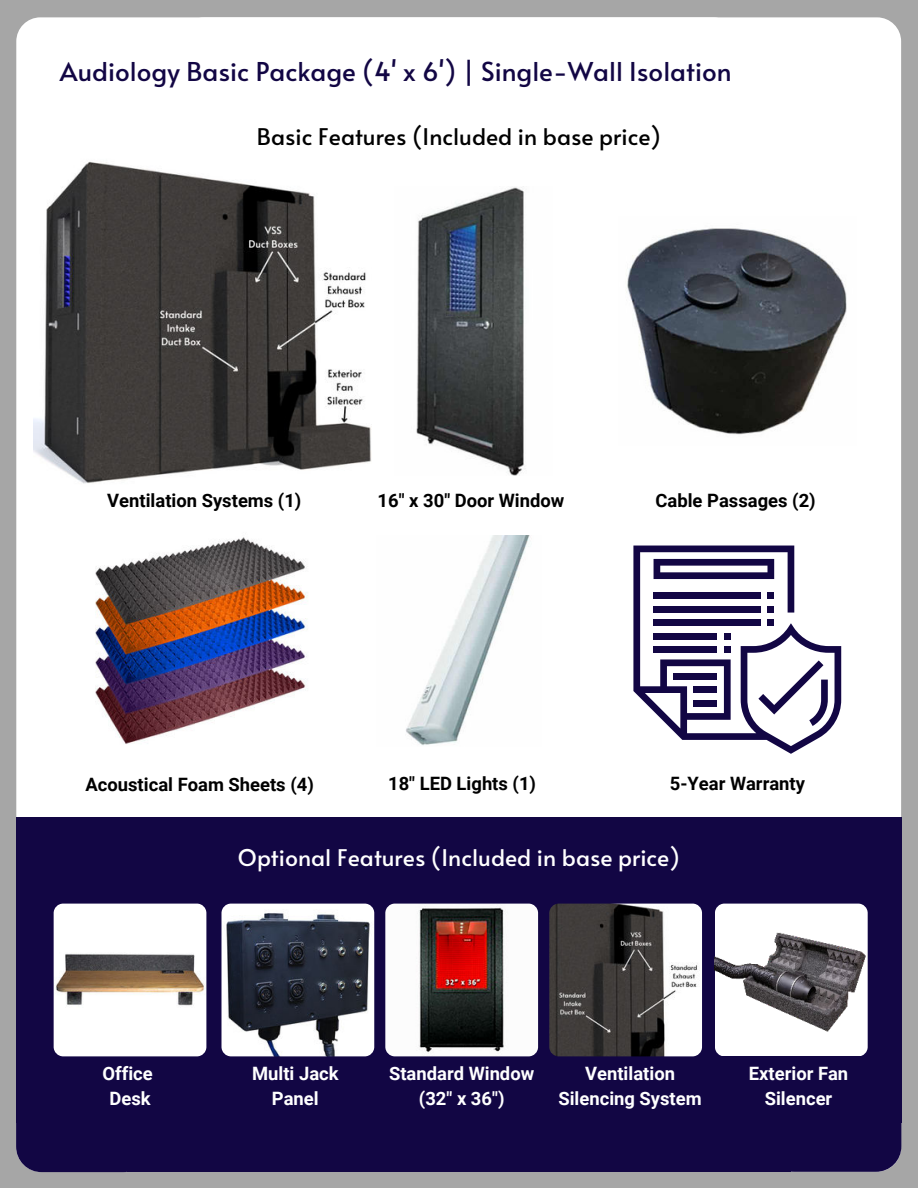
<style>
.page{position:relative;width:918px;height:1188px;background:#a6a6a6}
.page>*{position:absolute;margin:0;border:0;box-sizing:border-box;transform-origin:0 0}
.t1{font:25.95px "Alata";color:#120644}
.t2{font:22.95px "Alata";color:#fff}
.t3{font:22.95px "Alata";color:#000}
.t4{font:700 18.45px "Roboto";color:#000}
.t5{font:700 18.45px/24.8px "Roboto";color:#fff;text-align:center}
</style>
<div class="page">
<div style="left:180px;top:17px;width:721px;height:1155px;background:#fff;border-radius:24px"></div>
<div style="left:16px;top:17px;width:721px;height:1155px;background:#fff;border-radius:24px"></div>
<div style="left:16px;top:818px;width:885px;height:203px;background:#120644"></div>
<img style="left:416px;top:186px;width:108px;height:290px">
<img style="left:626px;top:228px;width:221px;height:207px">
<img style="left:95px;top:537px;width:213px;height:207px">
<img style="left:406px;top:535px;width:124px;height:210px">
<svg style="left:633px;top:546px;width:208px;height:208px"></svg>
<div style="left:674px;top:673px;width:43px;height:7px;background:#120644"></div>
<div style="left:694px;top:686px;width:23px;height:7px;background:#120644"></div>
<div style="left:694px;top:700px;width:23px;height:6px;background:#120644"></div>
<div style="left:654px;top:592px;width:107px;height:7px;background:#120644"></div>
<div style="left:654px;top:606px;width:107px;height:7px;background:#120644"></div>
<div style="left:654px;top:619px;width:107px;height:7px;background:#120644"></div>
<div style="left:654px;top:633px;width:63px;height:6px;background:#120644"></div>
<div style="left:654px;top:646px;width:63px;height:7px;background:#120644"></div>
<div style="left:767px;top:592px;width:7px;height:7px;background:#120644"></div>
<div style="left:767px;top:606px;width:7px;height:7px;background:#120644"></div>
<div style="left:767px;top:619px;width:7px;height:7px;background:#120644"></div>
<div style="left:724px;top:633px;width:7px;height:6px;background:#120644"></div>
<div style="left:724px;top:646px;width:7px;height:7px;background:#120644"></div>
<div style="left:16px;top:919px;width:885px;height:204px;background:#120644"></div>
<div style="left:16px;top:1070px;width:133px;height:102px;background:#120644;border-radius:26px"></div>
<div style="left:769px;top:1069px;width:132px;height:103px;background:#120644;border-radius:26px"></div>
<div style="left:127px;top:1109px;width:664px;height:63px;background:#120644"></div>
<img style="left:33px;top:161px;width:338px;height:323px">
<img style="left:221px;top:904px;width:153px;height:152px;border-radius:10px">
<img style="left:385px;top:904px;width:153px;height:152px;border-radius:10px">
<img style="left:549px;top:904px;width:153px;height:152px;border-radius:10px">
<div style="left:715px;top:904px;width:153px;height:152px;background:#fff;border-radius:10px"></div>
<img style="left:54px;top:904px;width:152px;height:152px;border-radius:10px">
<img style="left:715px;top:923px;width:153px;height:114px">
<h1 class="t1" style="left:60px;top:48px;width:673px">Audiology Basic Package (4' x 6') | Single-Wall Isolation</h1>
<p class="t3" style="left:257px;top:117px;width:406px">Basic Features (Included in base price)</p>
<p class="t4" style="left:107px;top:488px;width:196px">Ventilation Systems (1)</p>
<p class="t4" style="left:378px;top:488px;width:188px">16" x 30" Door Window</p>
<p class="t4" style="left:656px;top:488px;width:162px">Cable Passages (2)</p>
<p class="t4" style="left:86px;top:772px;width:230px">Acoustical Foam Sheets (4)</p>
<p class="t4" style="left:388px;top:771px;width:149px">18" LED Lights (1)</p>
<p class="t4" style="left:670px;top:771px;width:137px">5-Year Warranty</p>
<p class="t2" style="left:238px;top:838px;width:444px">Optional Features (Included in base price)</p>
<p class="t5" style="left:103px;top:1060px;width:52px">Office<br>Desk</p>
<p class="t5" style="left:389px;top:1060px;width:147px">Standard Window (32" x 36")</p>
<p class="t5" style="left:252px;top:1060px;width:88px">Multi Jack<br>Panel</p>
<p class="t5" style="left:749px;top:1060px;width:101px">Exterior Fan<br>Silencer</p>
<p class="t5" style="left:558px;top:1060px;width:145px">Ventilation<br>Silencing System</p>
</div>
